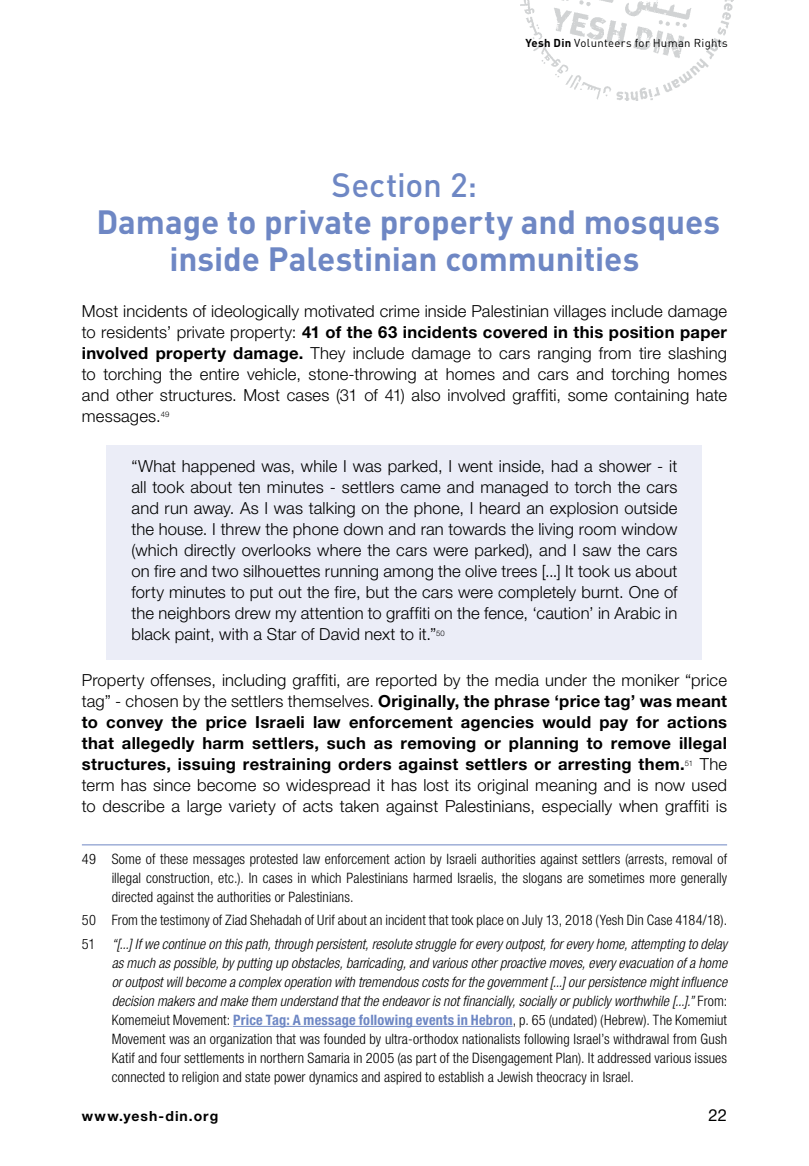
<style>
.page{position:relative;width:809px;height:1166px;background:#fff}
.page>*{position:absolute;margin:0;border:0;box-sizing:border-box;transform-origin:0 0}
.t1{font:700 33.25px/36.8px "DIN";letter-spacing:-.005em;color:#6e87c4;text-align:center}
.t2{font:500 33.25px "DIN";letter-spacing:-.005em;color:#6e87c4}
.t3{font:300 16.62px/21px "Helvetica Neue LT Std";letter-spacing:.01em;color:#000;text-align:justify}
.t4{font:16.62px "Helvetica Neue LT Std";color:#000}
.t5{font:300 condensed 14.35px/18.9px "Helvetica Neue LT Std";letter-spacing:.005em;color:#000;text-align:justify}
.t6{font:italic 300 condensed 14.35px/23.8px "Helvetica Neue LT Std";color:#000}
.t7{font:700 14px "Helvetica Neue LT Std";letter-spacing:.075em;color:#000}
.t8{font:11.38px "DIN";letter-spacing:.03em;color:#000}
.s1{font-weight:700}
.s2{font-style:normal}
.s3{font-style:italic}
.s4{font-weight:700;color:#6e87c4}
</style>
<div class="page">
<div style="left:107px;top:446px;width:595px;height:214px;background:#ebedf7"></div>
<hr style="left:82px;top:844px;width:645px;height:1px;background:#6e87c4">
<hr style="left:233px;top:1026px;width:279px;height:1px;background:#6e87c4">
<img style="left:520px;top:0;width:213px;height:100px">
<p class="t8" style="left:525px;top:36px;width:204px"><span class="s1">Yesh Din</span> Volunteers for Human Rights</p>
<h1 class="t2" style="left:331px;top:164px;width:147px">Section 2:</h1>
<h1 class="t1" style="left:96px;top:202px;width:625px">Damage to private property and mosques inside Palestinian communities</h1>
<p class="t3" style="left:82px;top:300px;width:646px">Most incidents of ideologically motivated crime inside Palestinian villages include damage to residents’ private property: <span class="s1">41 of the 63 incidents covered in this position paper involved property damage.</span> They include damage to cars ranging from tire slashing to torching the entire vehicle, stone-throwing at homes and cars and torching homes and other structures. Most cases (31 of 41) also involved graffiti, some containing hate messages.<sup>49</sup></p>
<p class="t3" style="left:131px;top:456px;width:547px">“What happened was, while I was parked, I went inside, had a shower - it all took about ten minutes - settlers came and managed to torch the cars and run away. As I was talking on the phone, I heard an explosion outside the house. I threw the phone down and ran towards the living room window (which directly overlooks where the cars were parked), and I saw the cars on fire and two silhouettes running among the olive trees [...] It took us about forty minutes to put out the fire, but the cars were completely burnt. One of the neighbors drew my attention to graffiti on the fence, ‘caution’ in Arabic in black paint, with a Star of David next to it.”<sup>50</sup></p>
<p class="t3" style="left:82px;top:669px;width:646px">Property offenses, including graffiti, are reported by the media under the moniker “price tag” - chosen by the settlers themselves. <span class="s1">Originally, the phrase ‘price tag’ was meant to convey the price Israeli law enforcement agencies would pay for actions that allegedly harm settlers, such as removing or planning to remove illegal structures, issuing restraining orders against settlers or arresting them.</span><sup>51</sup> The term has since become so widespread it has lost its original meaning and is now used to describe a large variety of acts taken against Palestinians, especially when graffiti is</p>
<p class="t5" style="left:112px;top:849px;width:617px;text-indent:-30px">49 Some of these messages protested law enforcement action by Israeli authorities against settlers (arrests, removal of illegal construction, etc.). In cases in which Palestinians harmed Israelis, the slogans are sometimes more generally directed against the authorities or Palestinians.</p>
<p class="t6" style="left:82px;top:909px;width:646px"><span class="s2">50 From the testimony of Ziad Shehadah of Urif about an incident that took place on July 13, 2018 (Yesh Din Case 4184/18).<br>51</span> “[...] If we continue on this path, through persistent, resolute struggle for every outpost, for every home, attempting to delay</p>
<p class="t5" style="left:112px;top:953px;width:617px"><span class="s3">as much as possible, by putting up obstacles, barricading, and various other proactive moves, every evacuation of a home or outpost will become a complex operation with tremendous costs for the government [...] our persistence might influence decision makers and make them understand that the endeavor is not financially, socially or publicly worthwhile [...].”</span> From:<br>Komemeiut Movement: <span class="s4">Price Tag: A message following events in Hebron</span>, p. 65 (undated) (Hebrew). The Komemiut Movement was an organization that was founded by ultra-orthodox nationalists following Israel’s withdrawal from Gush Katif and four settlements in northern Samaria in 2005 (as part of the Disengagement Plan). It addressed various issues connected to religion and state power dynamics and aspired to establish a Jewish theocracy in Israel.</p>
<p class="t4" style="left:708px;top:1105px;width:20px">22</p>
<p class="t7" style="left:82px;top:1107px;width:138px">www.yesh-din.org</p>
</div>
